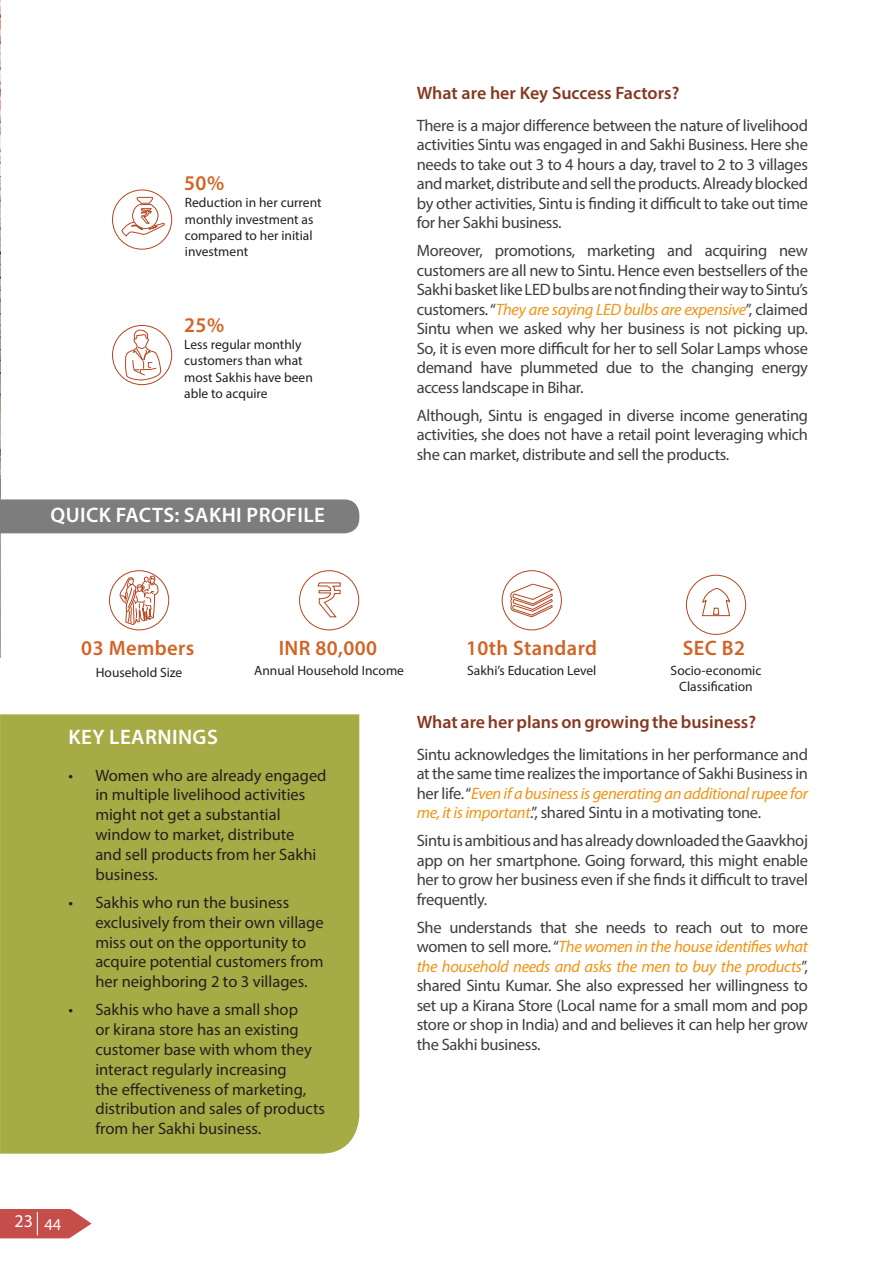
<style>
.page{position:relative;width:893px;height:1263px;background:#fff}
.page>*{position:absolute;margin:0;border:0;box-sizing:border-box;transform-origin:0 0}
.t1{font:600 21px "Myriad Pro";letter-spacing:.02em;color:#d36324}
.t2{font:600 21px "Myriad Pro";letter-spacing:.02em;color:#fff}
.t3{font:600 18px "Myriad Pro";color:#863821}
.t4{font:18px "Myriad Pro";color:#fff}
.t5{font:16.5px/19.5px "Myriad Pro";letter-spacing:-.02em;color:#3e3e3f;text-align:justify}
.t6{font:16.5px/19.8px "Myriad Pro";color:#231f20}
.t7{font:13.5px/16.2px "Myriad Pro";color:#231f20}
.s1{font-style:italic;color:#f29313}
</style>
<div class="page">
<svg style="left:0;top:1209px;width:92px;height:29px;background:#cc6461"></svg>
<img style="left:0;top:0;width:1px;height:657px">
<div style="left:109px;top:570px;width:60px;height:60px;border:1px solid #b54520;border-radius:50%"></div>
<div style="left:502px;top:570px;width:60px;height:60px;border:1px solid #b54520;border-radius:50%"></div>
<div style="left:299px;top:570px;width:60px;height:60px;border:1px solid #b54520;border-radius:50%"></div>
<div style="left:686px;top:575px;width:60px;height:60px;border:1px solid #b54520;border-radius:50%"></div>
<div style="left:0;top:499px;width:359px;height:34px;background:#7d7d7d"></div>
<svg style="left:121px;top:197px;width:44px;height:39px"></svg>
<svg style="left:120px;top:575px;width:38px;height:50px"></svg>
<svg style="left:125px;top:330px;width:36px;height:56px"></svg>
<div style="left:112px;top:325px;width:60px;height:60px;border:1px solid #b54520;border-radius:50%"></div>
<div style="left:112px;top:190px;width:60px;height:59px;border:1px solid #b54520;border-radius:50%"></div>
<svg style="left:318px;top:582px;width:23px;height:35px"></svg>
<svg style="left:510px;top:583px;width:44px;height:34px"></svg>
<div style="left:0;top:714px;width:359px;height:440px;background:#a7ab46"></div>
<svg style="left:702px;top:588px;width:28px;height:28px"></svg>
<p class="t1" style="left:184px;top:170px;width:41px">50%</p>
<p class="t7" style="left:185px;top:194px;width:138px">Reduction in her current monthly investment as compared to her initial investment</p>
<p class="t1" style="left:184px;top:311px;width:41px">25%</p>
<p class="t7" style="left:184px;top:336px;width:130px">Less regular monthly customers than what most Sakhis have been able to acquire</p>
<p class="t2" style="left:51px;top:501px;width:276px">QUICK FACTS: SAKHI PROFILE</p>
<p class="t3" style="left:417px;top:82px;width:264px">What are her Key Success Factors?</p>
<p class="t5" style="left:417px;top:115px;width:393px">There is a major difference between the nature of livelihood activities Sintu was engaged in and Sakhi Business. Here she needs to take out 3 to 4 hours a day, travel to 2 to 3 villages and market, distribute and sell the products. Already blocked by other activities, Sintu is finding it difficult to take out time for her Sakhi business.</p>
<p class="t5" style="left:417px;top:241px;width:393px">Moreover, promotions, marketing and acquiring new customers are all new to Sintu. Hence even bestsellers of the Sakhi basket like LED bulbs are not finding their way to Sintu’s customers. “<span class="s1">They are saying LED bulbs are expensive</span>”, claimed Sintu when we asked why her business is not picking up.<br>So, it is even more difficult for her to sell Solar Lamps whose demand have plummeted due to the changing energy access landscape in Bihar.</p>
<p class="t5" style="left:417px;top:405px;width:393px">Although, Sintu is engaged in diverse income generating activities, she does not have a retail point leveraging which she can market, distribute and sell the products.</p>
<p class="t1" style="left:81px;top:635px;width:115px">03 Members</p>
<p class="t7" style="left:96px;top:664px;width:88px">Household Size</p>
<p class="t2" style="left:69px;top:724px;width:151px">KEY LEARNINGS</p>
<p class="t1" style="left:279px;top:635px;width:100px">INR 80,000</p>
<p class="t7" style="left:254px;top:662px;width:151px">Annual Household Income</p>
<p class="t6" style="left:95px;top:765px;width:233px;text-indent:-27px">• Women who are already engaged in multiple livelihood activities might not get a substantial window to market, distribute<br>and sell products from her Sakhi business.</p>
<p class="t6" style="left:95px;top:892px;width:230px;text-indent:-27px">• Sakhis who run the business exclusively from their own village miss out on the opportunity to acquire potential customers from her neighboring 2 to 3 villages.</p>
<p class="t6" style="left:95px;top:1000px;width:231px;text-indent:-27px">• Sakhis who have a small shop<br>or kirana store has an existing customer base with whom they interact regularly increasing<br>the effectiveness of marketing, distribution and sales of products from her Sakhi business.</p>
<p class="t1" style="left:466px;top:635px;width:132px">10th Standard</p>
<p class="t7" style="left:467px;top:662px;width:131px">Sakhi’s Education Level</p>
<p class="t1" style="left:683px;top:635px;width:64px">SEC B2</p>
<p class="t7" style="left:671px;top:662px;width:92px;text-align:center">Socio-economic<br>Classification</p>
<p class="t3" style="left:417px;top:710px;width:341px">What are her plans on growing the business?</p>
<p class="t5" style="left:417px;top:744px;width:393px">Sintu acknowledges the limitations in her performance and at the same time realizes the importance of Sakhi Business in her life. “<span class="s1">Even if a business is generating an additional rupee for me, it is important</span>.”, shared Sintu in a motivating tone.</p>
<p class="t5" style="left:417px;top:830px;width:393px">Sintu is ambitious and has already downloaded the Gaavkhoj app on her smartphone. Going forward, this might enable her to grow her business even if she finds it difficult to travel frequently.</p>
<p class="t5" style="left:417px;top:917px;width:393px">She understands that she needs to reach out to more women to sell more. “<span class="s1">The women in the house identifies what the household needs and asks the men to buy the products</span>”, shared Sintu Kumar. She also expressed her willingness to set up a Kirana Store (Local name for a small mom and pop store or shop in India) and and believes it can help her grow the Sakhi business.</p>
<p class="t4" style="left:14px;top:1210px;width:48px">23 <sub>44</sub></p>
</div>
